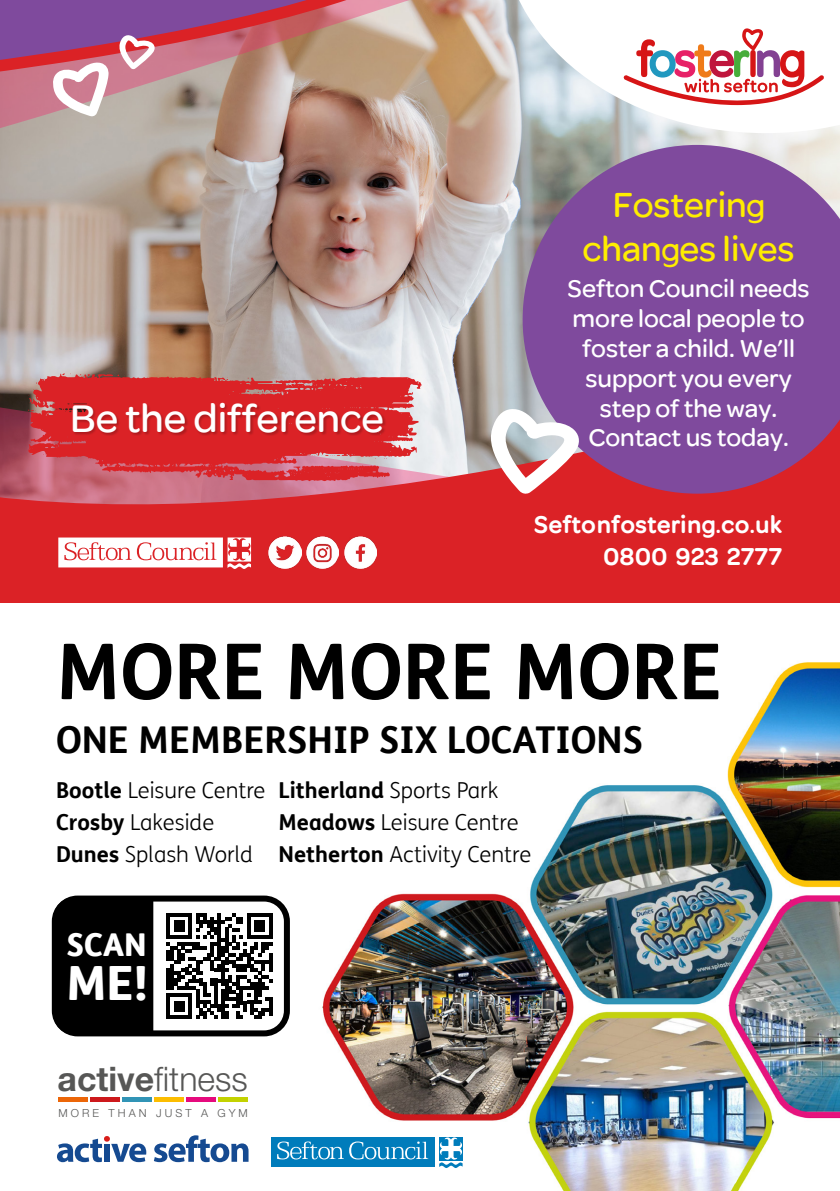
<style>
.page{position:relative;width:840px;height:1191px;background:#fff}
.page>*{position:absolute;margin:0;border:0;box-sizing:border-box;transform-origin:0 0}
.t1{font:700 77px "FS Me";color:#000}
.t2{font:800 47.2px "FS Me";color:#fff}
.t3{font:500 41.6px "Omneisg";color:#fff}
.t4{font:700 37px "FS Me";color:#000}
.t5{font:500 36.8px "Omneisg";color:#ffed00}
.t6{font:300 33.8px "Helvetica Neue LT Std";color:#575756}
.t7{font:800 31.6px "FS Me";color:#fff}
.t8{font:500 26px/30px "Omneisg";color:#fff;text-align:center}
.t9{font:26px/32.4px "Omneisg Bold normal i";color:#fff;text-align:right}
.t10{font:300 22px "FS Me";color:#000}
.t11{font:700 22px "FS Me";color:#000}
.t12{font:300 11.2px "Helvetica Neue LT Std";letter-spacing:.28em;color:#575756}
.s1{font-weight:700}
.s2{font-weight:300}
</style>
<div class="page">
<img style="left:0;top:0;width:839px;height:343px">
<svg style="left:0;top:106px;width:474px;height:63px;background:#b69e92"></svg>
<svg style="left:0;top:0;width:475px;height:106px;background:#b37a83"></svg>
<svg style="left:501px;top:0;width:338px;height:133px"></svg>
<svg style="left:0;top:343px;width:839px;height:260px;background:#d24448"></svg>
<svg style="left:58px;top:537px;width:193px;height:39px"></svg>
<img style="left:268px;top:537px;width:33px;height:32px">
<img style="left:344px;top:537px;width:32px;height:32px">
<img style="left:306px;top:537px;width:32px;height:32px">
<svg style="left:522px;top:145px;width:317px;height:348px;background:#875299"></svg>
<svg style="left:488px;top:408px;width:92px;height:86px"></svg>
<svg style="left:52px;top:61px;width:57px;height:55px"></svg>
<svg style="left:118px;top:35px;width:37px;height:34px"></svg>
<svg style="left:537px;top:5px;width:302px;height:121px"></svg>
<img style="left:314px;top:662px;width:525px;height:529px">
<div style="left:59px;top:902px;width:94px;height:127px;background:#000"></div>
<svg style="left:166px;top:913px;width:106px;height:105px"></svg>
<hr style="left:268px;top:997px;width:4px;height:18px;background:#000">
<div style="left:52px;top:895px;width:238px;height:141px;border:6px solid #000;border-radius:23px"></div>
<svg style="left:57px;top:1136px;width:89px;height:26px"></svg>
<svg style="left:154px;top:1135px;width:94px;height:27px"></svg>
<div style="left:439px;top:1136px;width:23px;height:24px;background:#fff"></div>
<div style="left:271px;top:1136px;width:163px;height:30px;background:#007cbb"></div>
<svg style="left:277px;top:1141px;width:151px;height:18px"></svg>
<svg style="left:439px;top:1137px;width:23px;height:31px"></svg>
<hr style="left:59px;top:1097px;width:29px;height:4px;background:#ec6608">
<hr style="left:90px;top:1097px;width:30px;height:4px;background:#cd191c">
<hr style="left:122px;top:1097px;width:30px;height:4px;background:#3194b6">
<hr style="left:154px;top:1097px;width:30px;height:4px;background:#fcbd00">
<hr style="left:186px;top:1097px;width:30px;height:4px;background:#e60a7d">
<hr style="left:218px;top:1097px;width:29px;height:4px;background:#c3d200">
<p class="t3" style="left:70px;top:395px;width:315px">Be the difference</p>
<p class="t5" style="left:612px;top:184px;width:153px">Fostering</p>
<p class="t5" style="left:582px;top:228px;width:214px">changes lives</p>
<p class="t8" style="left:567px;top:273px;width:243px">Sefton Council needs more local people to foster a child. We’ll support you every step of the way.<br>Contact us today.</p>
<p class="t9" style="left:533px;top:508px;width:250px">Seftonfostering.co.uk<br>0800 923 2777</p>
<p class="t1" style="left:56px;top:612px;width:667px">MORE MORE MORE</p>
<p class="t4" style="left:56px;top:711px;width:588px">ONE MEMBERSHIP SIX LOCATIONS</p>
<p class="t10" style="left:56px;top:775px;width:211px"><span class="s1">Bootle</span> Leisure Centre</p>
<p class="t10" style="left:56px;top:807px;width:160px"><span class="s1">Crosby</span> Lakeside</p>
<p class="t10" style="left:56px;top:839px;width:198px"><span class="s1">Dunes</span> Splash World</p>
<p class="t11" style="left:278px;top:773px;width:221px">Litherland <span class="s2">Sports Park</span></p>
<p class="t10" style="left:278px;top:807px;width:241px"><span class="s1">Meadows</span> Leisure Centre</p>
<p class="t10" style="left:278px;top:839px;width:254px"><span class="s1">Netherton</span> Activity Centre</p>
<p class="t7" style="left:66px;top:919px;width:82px">SCAN</p>
<p class="t2" style="left:66px;top:945px;width:83px">ME!</p>
<p class="t6" style="left:58px;top:1058px;width:191px"><span class="s1">active</span>fitness</p>
<p class="t12" style="left:58px;top:1106px;width:191px">MORE THAN JUST A GYM</p>
</div>
